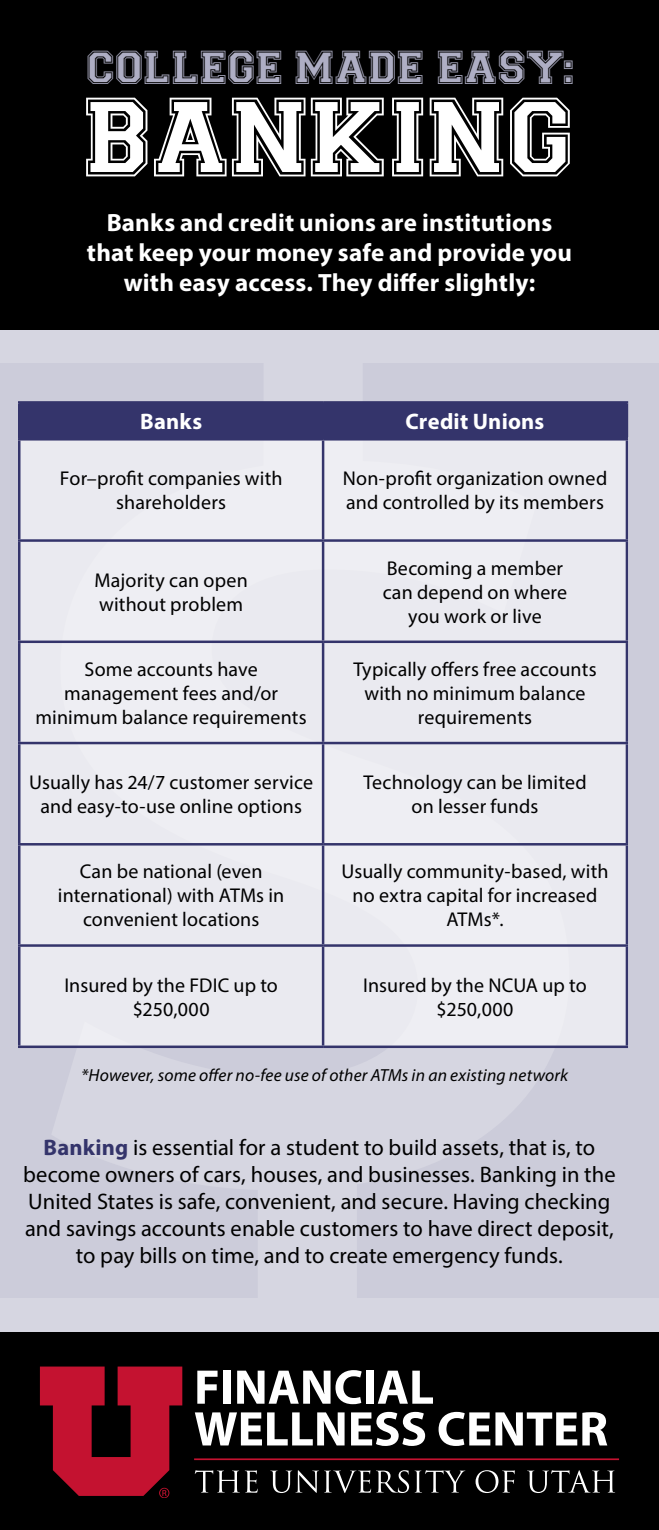
<style>
.page{position:relative;width:659px;height:1530px;background:#fff}
.page>*{position:absolute;margin:0;border:0;box-sizing:border-box;transform-origin:0 0}
.t1{font:112.5px "Varsity";color:#fff}
.t2{font:47.5px "Varsity";letter-spacing:.01em;color:#aeaec4}
.t3{font:700 25px/30px "Myriad Pro";letter-spacing:.005em;color:#fff;text-align:center}
.t4{font:22.5px/27px "Myriad Pro";letter-spacing:.005em;color:#000;text-align:center}
.t5{font:700 22.5px "Myriad Pro";letter-spacing:.01em;color:#fff}
.t6{font:20px/24px "Myriad Pro";letter-spacing:.01em;color:#000;text-align:center}
.t7{font:italic 17.5px "Myriad Pro";letter-spacing:.01em;color:#000}
.s1{font-weight:700;color:#34346b}
</style>
<div class="page">
<div style="left:0;top:329px;width:659px;height:1003px;background:#ccccda"></div>
<div style="left:0;top:1299px;width:659px;height:33px;background:#d6d6e1"></div>
<div style="left:0;top:329px;width:659px;height:34px;background:#d6d6e1"></div>
<div style="left:0;top:0;width:659px;height:329px;background:#000"></div>
<div style="left:0;top:1332px;width:659px;height:198px;background:#000"></div>
<div style="left:18px;top:437px;width:610px;height:611px;background:#eaeaf0"></div>
<div style="left:20px;top:404px;width:605px;height:34px;background:#34346b"></div>
<hr style="left:18px;top:401px;width:305px;height:3px;background:#34346b">
<hr style="left:18px;top:404px;width:2px;height:34px;background:#34346b">
<hr style="left:323px;top:401px;width:305px;height:3px;background:#34346b">
<hr style="left:322px;top:404px;width:2px;height:34px;background:#34346b">
<hr style="left:625px;top:404px;width:3px;height:34px;background:#34346b">
<hr style="left:18px;top:438px;width:305px;height:3px;background:#34346b">
<hr style="left:18px;top:441px;width:2px;height:98px;background:#34346b">
<hr style="left:323px;top:438px;width:305px;height:3px;background:#34346b">
<hr style="left:322px;top:441px;width:2px;height:98px;background:#34346b">
<hr style="left:625px;top:441px;width:3px;height:98px;background:#34346b">
<hr style="left:18px;top:539px;width:305px;height:3px;background:#34346b">
<hr style="left:18px;top:542px;width:2px;height:99px;background:#34346b">
<hr style="left:323px;top:539px;width:305px;height:3px;background:#34346b">
<hr style="left:322px;top:542px;width:2px;height:99px;background:#34346b">
<hr style="left:625px;top:542px;width:3px;height:99px;background:#34346b">
<hr style="left:18px;top:641px;width:305px;height:2px;background:#34346b">
<hr style="left:18px;top:643px;width:2px;height:99px;background:#34346b">
<hr style="left:323px;top:641px;width:305px;height:2px;background:#34346b">
<hr style="left:322px;top:643px;width:2px;height:99px;background:#34346b">
<hr style="left:625px;top:643px;width:3px;height:99px;background:#34346b">
<hr style="left:18px;top:742px;width:305px;height:2px;background:#34346b">
<hr style="left:18px;top:744px;width:2px;height:99px;background:#34346b">
<hr style="left:323px;top:742px;width:305px;height:2px;background:#34346b">
<hr style="left:322px;top:744px;width:2px;height:99px;background:#34346b">
<hr style="left:625px;top:744px;width:3px;height:99px;background:#34346b">
<hr style="left:18px;top:843px;width:305px;height:3px;background:#34346b">
<hr style="left:18px;top:846px;width:2px;height:98px;background:#34346b">
<hr style="left:323px;top:843px;width:305px;height:3px;background:#34346b">
<hr style="left:322px;top:846px;width:2px;height:98px;background:#34346b">
<hr style="left:625px;top:846px;width:3px;height:98px;background:#34346b">
<hr style="left:18px;top:944px;width:305px;height:3px;background:#34346b">
<hr style="left:18px;top:947px;width:2px;height:99px;background:#34346b">
<hr style="left:323px;top:944px;width:305px;height:3px;background:#34346b">
<hr style="left:322px;top:947px;width:2px;height:99px;background:#34346b">
<hr style="left:625px;top:947px;width:3px;height:99px;background:#34346b">
<hr style="left:18px;top:1046px;width:305px;height:2px;background:#34346b">
<hr style="left:323px;top:1046px;width:305px;height:2px;background:#34346b">
<svg style="left:195px;top:1470px;width:63px;height:23px"></svg>
<svg style="left:270px;top:1470px;width:195px;height:23px"></svg>
<svg style="left:475px;top:1470px;width:40px;height:23px"></svg>
<svg style="left:527px;top:1470px;width:88px;height:23px"></svg>
<svg style="left:197px;top:1371px;width:20px;height:33px"></svg>
<div style="left:223px;top:1371px;width:8px;height:33px;background:#fff"></div>
<svg style="left:237px;top:1370px;width:125px;height:34px"></svg>
<div style="left:366px;top:1371px;width:8px;height:33px;background:#fff"></div>
<svg style="left:378px;top:1371px;width:55px;height:33px"></svg>
<svg style="left:195px;top:1412px;width:149px;height:33px"></svg>
<svg style="left:351px;top:1412px;width:74px;height:34px"></svg>
<svg style="left:438px;top:1412px;width:169px;height:34px"></svg>
<hr style="left:194px;top:1458px;width:425px;height:2px;background:#c41230">
<svg style="left:40px;top:1367px;width:142px;height:131px"></svg>
<h2 class="t2" style="left:86px;top:38px;width:488px">COLLEGE MADE EASY:</h2>
<h1 class="t1" style="left:85px;top:67px;width:490px">BANKING</h1>
<p class="t3" style="left:87px;top:207px;width:487px">Banks and credit unions are institutions that keep your money safe and provide you with easy access. They differ slightly:</p>
<p class="t5" style="left:140px;top:407px;width:63px">Banks</p>
<p class="t5" style="left:406px;top:407px;width:140px">Credit Unions</p>
<p class="t6" style="left:60px;top:466px;width:224px">For–profit companies with shareholders</p>
<p class="t6" style="left:343px;top:466px;width:266px;text-align:left">Non-profit organization owned and controlled by its members</p>
<p class="t6" style="left:94px;top:568px;width:155px;text-align:left">Majority can open without problem</p>
<p class="t6" style="left:383px;top:556px;width:186px">Becoming a member can depend on where you work or live</p>
<p class="t6" style="left:35px;top:657px;width:273px">Some accounts have management fees and/or minimum balance requirements</p>
<p class="t6" style="left:353px;top:657px;width:245px">Typically offers free accounts with no minimum balance requirements</p>
<p class="t6" style="left:29px;top:770px;width:285px">Usually has 24/7 customer service and easy-to-use online options</p>
<p class="t6" style="left:363px;top:770px;width:225px">Technology can be limited on lesser funds</p>
<p class="t6" style="left:58px;top:859px;width:228px">Can be national (even international) with ATMs in convenient locations</p>
<p class="t6" style="left:341px;top:859px;width:268px">Usually community-based, with no extra capital for increased<br>ATMs*.</p>
<p class="t6" style="left:64px;top:973px;width:215px">Insured by the FDIC up to $250,000</p>
<p class="t6" style="left:363px;top:973px;width:225px">Insured by the NCUA up to $250,000</p>
<p class="t7" style="left:81px;top:1064px;width:488px">*However, some offer no-fee use of other ATMs in an existing network</p>
<p class="t4" style="left:23px;top:1134px;width:594px"><span class="s1">Banking</span> is essential for a student to build assets, that is, to become owners of cars, houses, and businesses. Banking in the United States is safe, convenient, and secure. Having checking and savings accounts enable customers to have direct deposit, to pay bills on time, and to create emergency funds.</p>
</div>
